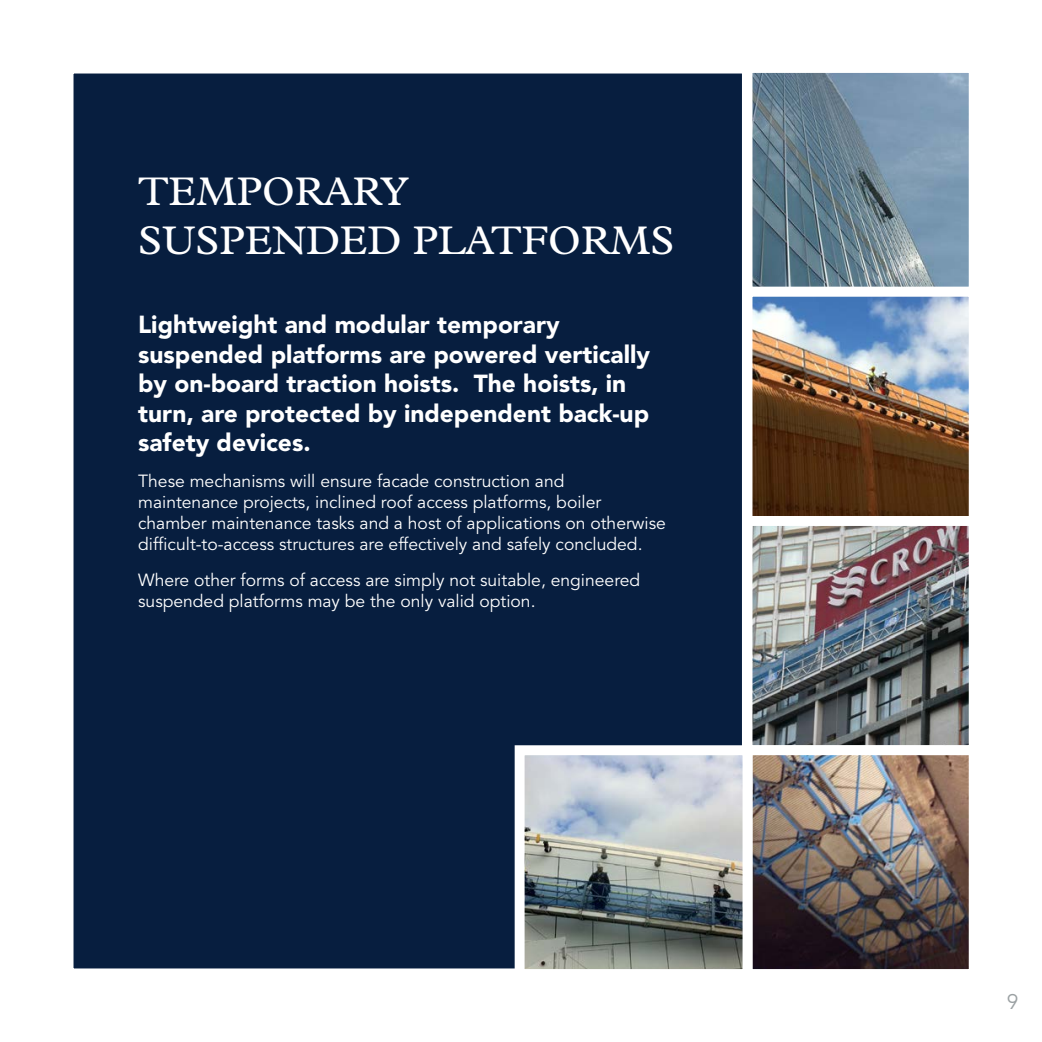
<style>
.page{position:relative;width:1042px;height:1042px;background:#fff}
.page>*{position:absolute;margin:0;border:0;box-sizing:border-box;transform-origin:0 0}
.t1{font:40.25px/48.3px "Plantin";color:#fff}
.t2{font:900 24.5px/29.4px "Avenir";color:#fff}
.t3{font:21px "Avenir";color:#9ba1a3}
.t4{font:17.5px/21px "Avenir";color:#fff}
</style>
<div class="page">
<div style="left:63px;top:63px;width:689px;height:916px;background:#071e3f;border:10px solid #fff"></div>
<img style="left:753px;top:74px;width:214px;height:212px">
<div style="left:742px;top:63px;width:236px;height:234px;border:10px solid #fff"></div>
<img style="left:753px;top:298px;width:214px;height:217px">
<div style="left:742px;top:287px;width:236px;height:239px;border:10px solid #fff"></div>
<img style="left:753px;top:527px;width:214px;height:217px">
<div style="left:742px;top:516px;width:236px;height:239px;border:10px solid #fff"></div>
<img style="left:526px;top:756px;width:441px;height:212px">
<div style="left:742px;top:745px;width:236px;height:234px;border:10px solid #fff"></div>
<div style="left:515px;top:745px;width:237px;height:234px;border:10px solid #fff"></div>
<h1 class="t1" style="left:138px;top:167px;width:538px">TEMPORARY<br>SUSPENDED PLATFORMS</h1>
<h2 class="t2" style="left:138px;top:310px;width:513px">Lightweight and modular temporary suspended platforms are powered vertically by on-board traction hoists. The hoists, in turn, are protected by independent back-up safety devices.</h2>
<p class="t4" style="left:138px;top:471px;width:529px">These mechanisms will ensure facade construction and maintenance projects, inclined roof access platforms, boiler chamber maintenance tasks and a host of applications on otherwise difficult-to-access structures are effectively and safely concluded.</p>
<p class="t4" style="left:138px;top:570px;width:503px">Where other forms of access are simply not suitable, engineered suspended platforms may be the only valid option.</p>
<p class="t3" style="left:1007px;top:990px;width:13px">9</p>
</div>
